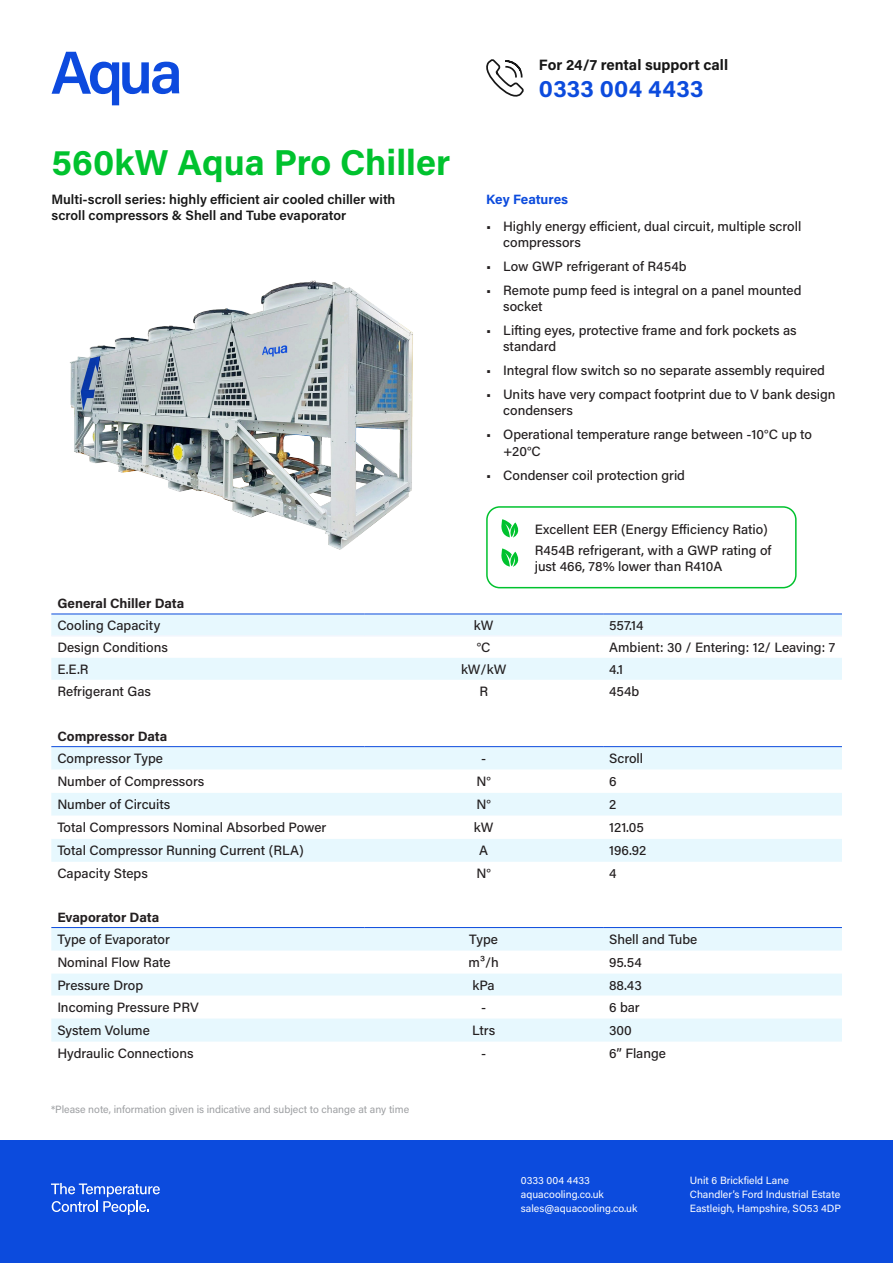
<style>
.page{position:relative;width:893px;height:1263px;background:#fff}
.page>*{position:absolute;margin:0;border:0;box-sizing:border-box;transform-origin:0 0}
.t1{font:700 36px "Acumin Pro";color:#00c22e}
.t2{font:700 24px "Acumin Pro";letter-spacing:.01em;color:#0c4bdd}
.t3{font:700 15px "Acumin Pro";color:#171717}
.t4{font:500 13.5px/16.2px "Acumin Pro";color:#231f20}
.t5{font:600 13.5px "Acumin Pro";color:#171717}
.t6{font:700 13.5px "Acumin Pro";color:#231f20}
.t7{font:700 13.5px "Acumin Pro";color:#0c4bdd}
.t8{font:10.5px "Acumin Pro";color:#fff}
.t9{font:10.5px "Acumin Pro";color:#9d9fa2}
</style>
<div class="page">
<div style="left:486px;top:506px;width:311px;height:82px;border:2px solid #00c22e;border-radius:13px"></div>
<svg style="left:52px;top:52px;width:127px;height:53px"></svg>
<svg style="left:51px;top:615px;width:791px;height:426px"></svg>
<svg style="left:51px;top:725px;width:791px;height:159px"></svg>
<div style="left:51px;top:747px;width:791px;height:115px;background:#e7f8fe"></div>
<svg style="left:51px;top:770px;width:791px;height:69px"></svg>
<hr style="left:51px;top:635px;width:313px;height:2px;background:#f3f6fd">
<hr style="left:364px;top:635px;width:239px;height:2px;background:#f3f6fd">
<hr style="left:603px;top:635px;width:239px;height:2px;background:#f3f6fd">
<hr style="left:51px;top:746px;width:313px;height:1px;background:#0c4bdd">
<hr style="left:364px;top:746px;width:239px;height:1px;background:#0c4bdd">
<hr style="left:603px;top:746px;width:239px;height:1px;background:#0c4bdd">
<hr style="left:51px;top:614px;width:313px;height:1px;background:#0c4bdd">
<hr style="left:364px;top:614px;width:239px;height:1px;background:#0c4bdd">
<hr style="left:603px;top:614px;width:239px;height:1px;background:#0c4bdd">
<hr style="left:51px;top:927px;width:313px;height:1px;background:#0c4bdd">
<hr style="left:364px;top:927px;width:239px;height:1px;background:#0c4bdd">
<hr style="left:603px;top:927px;width:239px;height:1px;background:#0c4bdd">
<div style="left:0;top:1140px;width:893px;height:123px;background:#0c4bdd"></div>
<svg style="left:486px;top:59px;width:38px;height:38px"></svg>
<svg style="left:501px;top:519px;width:18px;height:19px"></svg>
<svg style="left:501px;top:548px;width:18px;height:19px"></svg>
<svg style="left:51px;top:1183px;width:109px;height:32px"></svg>
<img style="left:70px;top:280px;width:343px;height:270px">
<p class="t1" style="left:51px;top:137px;width:400px">560kW Aqua Pro Chiller</p>
<p class="t5" style="left:52px;top:189px;width:345px">Multi-scroll series: highly efficient air cooled chiller with</p>
<p class="t5" style="left:52px;top:206px;width:296px">scroll compressors &amp; Shell and Tube evaporator</p>
<p class="t3" style="left:539px;top:54px;width:191px">For 24/7 rental support call</p>
<p class="t2" style="left:539px;top:71px;width:166px">0333 004 4433</p>
<p class="t7" style="left:486px;top:189px;width:84px">Key Features</p>
<p class="t4" style="left:503px;top:217px;width:300px;text-indent:-17px">• Highly energy efficient, dual circuit, multiple scroll compressors</p>
<p class="t4" style="left:486px;top:257px;width:202px">• Low GWP refrigerant of R454b</p>
<p class="t4" style="left:503px;top:281px;width:300px;text-indent:-17px">• Remote pump feed is integral on a panel mounted socket</p>
<p class="t4" style="left:503px;top:322px;width:295px;text-indent:-17px">• Lifting eyes, protective frame and fork pockets as standard</p>
<p class="t4" style="left:486px;top:362px;width:340px">• Integral flow switch so no separate assembly required</p>
<p class="t4" style="left:503px;top:386px;width:334px;text-indent:-17px">• Units have very compact footprint due to V bank design condensers</p>
<p class="t4" style="left:503px;top:426px;width:310px;text-indent:-17px">• Operational temperature range between -10°C up to +20°C</p>
<p class="t4" style="left:486px;top:466px;width:200px">• Condenser coil protection grid</p>
<p class="t4" style="left:535px;top:521px;width:235px">Excellent EER (Energy Efficiency Ratio)</p>
<p class="t4" style="left:535px;top:542px;width:238px">R454B refrigerant, with a GWP rating of just 466, 78% lower than R410A</p>
<p class="t6" style="left:57px;top:594px;width:128px">General Chiller Data</p>
<p class="t4" style="left:57px;top:616px;width:104px">Cooling Capacity</p>
<p class="t4" style="left:474px;top:616px;width:21px">kW</p>
<p class="t4" style="left:609px;top:616px;width:36px">557.14</p>
<p class="t4" style="left:57px;top:638px;width:112px">Design Conditions</p>
<p class="t4" style="left:477px;top:638px;width:15px">°C</p>
<p class="t4" style="left:609px;top:638px;width:227px">Ambient: 30 / Entering: 12/ Leaving: 7</p>
<p class="t4" style="left:57px;top:660px;width:33px">E.E.R</p>
<p class="t4" style="left:461px;top:660px;width:47px">kW/kW</p>
<p class="t4" style="left:609px;top:660px;width:16px">4.1</p>
<p class="t4" style="left:57px;top:683px;width:95px">Refrigerant Gas</p>
<p class="t4" style="left:479px;top:683px;width:10px">R</p>
<p class="t4" style="left:609px;top:683px;width:32px">454b</p>
<p class="t6" style="left:57px;top:726px;width:111px">Compressor Data</p>
<p class="t4" style="left:57px;top:750px;width:107px">Compressor Type</p>
<p class="t4" style="left:481px;top:750px;width:7px">-</p>
<p class="t4" style="left:609px;top:750px;width:36px">Scroll</p>
<p class="t4" style="left:57px;top:773px;width:149px">Number of Compressors</p>
<p class="t4" style="left:476px;top:773px;width:16px">N°</p>
<p class="t4" style="left:609px;top:773px;width:9px">6</p>
<p class="t4" style="left:57px;top:796px;width:115px">Number of Circuits</p>
<p class="t4" style="left:476px;top:796px;width:16px">N°</p>
<p class="t4" style="left:609px;top:796px;width:9px">2</p>
<p class="t4" style="left:57px;top:819px;width:271px">Total Compressors Nominal Absorbed Power</p>
<p class="t4" style="left:474px;top:819px;width:21px">kW</p>
<p class="t4" style="left:609px;top:819px;width:36px">121.05</p>
<p class="t4" style="left:57px;top:842px;width:248px">Total Compressor Running Current (RLA)</p>
<p class="t4" style="left:479px;top:842px;width:10px">A</p>
<p class="t4" style="left:609px;top:842px;width:39px">196.92</p>
<p class="t4" style="left:57px;top:864px;width:92px">Capacity Steps</p>
<p class="t4" style="left:476px;top:864px;width:16px">N°</p>
<p class="t4" style="left:609px;top:864px;width:9px">4</p>
<p class="t6" style="left:57px;top:907px;width:103px">Evaporator Data</p>
<p class="t4" style="left:57px;top:931px;width:114px">Type of Evaporator</p>
<p class="t4" style="left:469px;top:931px;width:30px">Type</p>
<p class="t4" style="left:609px;top:931px;width:90px">Shell and Tube</p>
<p class="t4" style="left:57px;top:954px;width:115px">Nominal Flow Rate</p>
<p class="t4" style="left:468px;top:954px;width:32px">m³/h</p>
<p class="t4" style="left:609px;top:954px;width:34px">95.54</p>
<p class="t4" style="left:57px;top:976px;width:87px">Pressure Drop</p>
<p class="t4" style="left:473px;top:976px;width:24px">kPa</p>
<p class="t4" style="left:609px;top:976px;width:34px">88.43</p>
<p class="t4" style="left:57px;top:999px;width:143px">Incoming Pressure PRV</p>
<p class="t4" style="left:481px;top:999px;width:7px">-</p>
<p class="t4" style="left:609px;top:999px;width:32px">6 bar</p>
<p class="t4" style="left:57px;top:1022px;width:94px">System Volume</p>
<p class="t4" style="left:472px;top:1022px;width:25px">Ltrs</p>
<p class="t4" style="left:609px;top:1022px;width:24px">300</p>
<p class="t4" style="left:57px;top:1045px;width:138px">Hydraulic Connections</p>
<p class="t4" style="left:481px;top:1045px;width:7px">-</p>
<p class="t4" style="left:609px;top:1045px;width:58px">6” Flange</p>
<p class="t9" style="left:51px;top:1102px;width:360px">*Please note, information given is indicative and subject to change at any time</p>
<p class="t8" style="left:521px;top:1173px;width:70px">0333 004 4433</p>
<p class="t8" style="left:521px;top:1187px;width:84px">aquacooling.co.uk</p>
<p class="t8" style="left:521px;top:1201px;width:118px">sales@aquacooling.co.uk</p>
<p class="t8" style="left:690px;top:1173px;width:101px">Unit 6 Brickfield Lane</p>
<p class="t8" style="left:690px;top:1187px;width:152px">Chandler’s Ford Industrial Estate</p>
<p class="t8" style="left:690px;top:1201px;width:153px">Eastleigh, Hampshire, SO53 4DP</p>
</div>
